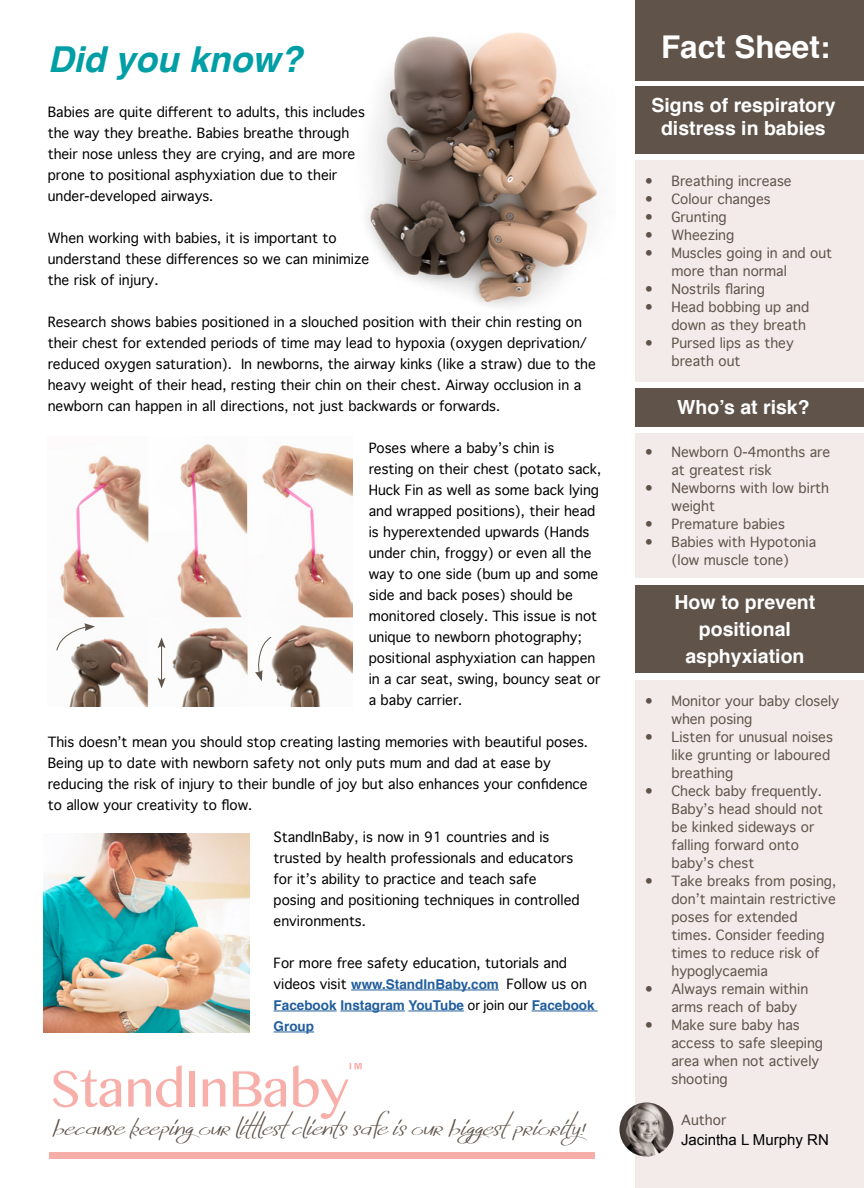
<style>
.page{position:relative;width:864px;height:1188px;background:#fff}
.page>*{position:absolute;margin:0;border:0;box-sizing:border-box;transform-origin:0 0}
.t1{font:41.4px "Freshly Thinking";color:#60544a}
.t2{font:italic 700 35.7px "Helvetica";color:#009ea5}
.t3{font:700 31.35px "Helvetica";color:#fff}
.t4{font:700 19.5px/27px "Helvetica";color:#fff;text-align:center}
.t5{font:15px "Arial";color:#000}
.t6{font:13.5px/21px "Geneva";color:#000}
.t7{font:13.5px/18px "Geneva";color:#60544a}
.s1{font-family:"Helvetica";font-weight:700;color:#215e9e}
.s2{font-family:"Helvetica"}
</style>
<div class="page">
<img style="left:366px;top:32px;width:234px;height:275px">
<img style="left:60px;top:444px;width:292px;height:263px">
<svg style="left:56px;top:623px;width:39px;height:28px"></svg>
<svg style="left:255px;top:637px;width:17px;height:44px"></svg>
<hr style="left:161px;top:646px;width:1px;height:34px;background:#60544a">
<svg style="left:158px;top:637px;width:7px;height:11px"></svg>
<svg style="left:158px;top:678px;width:7px;height:10px"></svg>
<div style="left:635px;top:160px;width:229px;height:222px;background:#f2ebe9"></div>
<div style="left:635px;top:86px;width:229px;height:68px;background:#60544a"></div>
<div style="left:635px;top:0;width:229px;height:81px;background:#60544a"></div>
<div style="left:635px;top:434px;width:229px;height:144px;background:#f2ebe9"></div>
<div style="left:635px;top:388px;width:229px;height:39px;background:#60544a"></div>
<div style="left:635px;top:681px;width:229px;height:507px;background:#f2ebe9"></div>
<div style="left:635px;top:585px;width:229px;height:88px;background:#60544a"></div>
<img style="left:620px;top:1103px;width:54px;height:54px;border-radius:27px">
<hr style="left:351px;top:990px;width:148px;height:1px;background:#215e9e">
<hr style="left:274px;top:1011px;width:63px;height:1px;background:#215e9e">
<hr style="left:340px;top:1011px;width:65px;height:1px;background:#215e9e">
<hr style="left:408px;top:1011px;width:56px;height:1px;background:#215e9e">
<hr style="left:532px;top:1011px;width:66px;height:1px;background:#215e9e">
<hr style="left:274px;top:1032px;width:40px;height:1px;background:#215e9e">
<div style="left:49px;top:1152px;width:545px;height:7px;background:#f8aea8"></div>
<svg style="left:53px;top:1070px;width:68px;height:37px"></svg>
<svg style="left:128px;top:1066px;width:54px;height:41px"></svg>
<div style="left:189px;top:1071px;width:6px;height:36px;background:#f8aea9"></div>
<svg style="left:203px;top:1079px;width:22px;height:28px"></svg>
<svg style="left:233px;top:1071px;width:53px;height:36px"></svg>
<svg style="left:293px;top:1063px;width:69px;height:56px"></svg>
<img style="left:43px;top:833px;width:207px;height:199px">
<p class="t2" style="left:48px;top:30px;width:256px">Did you know?</p>
<p class="t6" style="left:48px;top:102px;width:319px">Babies are quite different to adults, this includes the way they breathe. Babies breathe through their nose unless they are crying, and are more prone to positional asphyxiation due to their under-developed airways.</p>
<p class="t6" style="left:48px;top:228px;width:323px">When working with babies, it is important to understand these differences so we can minimize the risk of injury.</p>
<p class="t6" style="left:48px;top:312px;width:550px">Research shows babies positioned in a slouched position with their chin resting on their chest for extended periods of time may lead to hypoxia (oxygen deprivation/ reduced oxygen saturation). In newborns, the airway kinks (like a straw) due to the heavy weight of their head, resting their chin on their chest. Airway occlusion in a newborn can happen in all directions, not just backwards or forwards.</p>
<p class="t6" style="left:369px;top:438px;width:234px">Poses where a baby’s chin is resting on their chest (potato sack,<br>Huck Fin as well as some back lying and wrapped positions), their head is hyperextended upwards (Hands under chin, froggy) or even all the way to one side (bum up and some side and back poses) should be monitored closely. This issue is not unique to newborn photography; positional asphyxiation can happen in a car seat, swing, bouncy seat or a baby carrier.</p>
<p class="t6" style="left:48px;top:732px;width:542px">This doesn’t mean you should stop creating lasting memories with beautiful poses.<br>Being up to date with newborn safety not only puts mum and dad at ease by reducing the risk of injury to their bundle of joy but also enhances your confidence to allow your creativity to flow.</p>
<p class="t6" style="left:274px;top:827px;width:307px">StandInBaby, is now in 91 countries and is trusted by health professionals and educators for it’s ability to practice and teach safe posing and positioning techniques in controlled environments.</p>
<p class="t6" style="left:274px;top:953px;width:323px">For more free safety education, tutorials and videos visit <span class="s1">www.StandInBaby.com</span> Follow us on <span class="s1">Facebook Instagram YouTube</span> <span class="s2">or join our</span> <span class="s1">Facebook Group</span></p>
<p class="t3" style="left:661px;top:21px;width:171px">Fact Sheet:</p>
<p class="t4" style="left:651px;top:94px;width:186px;line-height:23.4px">Signs of respiratory distress in babies</p>
<p class="t7" style="left:644px;top:172px;width:149px">• Breathing increase</p>
<p class="t7" style="left:644px;top:190px;width:128px">• Colour changes</p>
<p class="t7" style="left:644px;top:208px;width:84px">• Grunting</p>
<p class="t7" style="left:644px;top:226px;width:91px">• Wheezing</p>
<p class="t7" style="left:671px;top:244px;width:162px;text-indent:-27px">• Muscles going in and out more than normal</p>
<p class="t7" style="left:644px;top:280px;width:122px">• Nostrils flaring</p>
<p class="t7" style="left:644px;top:298px;width:166px;text-align:right">• Head bobbing up and down as they breath</p>
<p class="t7" style="left:671px;top:334px;width:124px;text-indent:-27px">• Pursed lips as they breath out</p>
<p class="t4" style="left:677px;top:394px;width:134px">Who’s at risk?</p>
<p class="t7" style="left:671px;top:444px;width:160px;text-indent:-27px">• Newborn 0-4months are at greatest risk</p>
<p class="t7" style="left:671px;top:480px;width:159px;text-indent:-27px">• Newborns with low birth weight</p>
<p class="t7" style="left:644px;top:516px;width:142px">• Premature babies</p>
<p class="t7" style="left:644px;top:534px;width:173px;text-align:center">• Babies with Hypotonia (low muscle tone)</p>
<p class="t4" style="left:675px;top:589px;width:142px">How to prevent positional asphyxiation</p>
<p class="t7" style="left:671px;top:692px;width:169px;text-indent:-27px">• Monitor your baby closely when posing</p>
<p class="t7" style="left:671px;top:728px;width:163px;text-indent:-27px">• Listen for unusual noises like grunting or laboured breathing</p>
<p class="t7" style="left:671px;top:782px;width:153px;text-indent:-27px">• Check baby frequently.<br>Baby’s head should not be kinked sideways or falling forward onto baby’s chest</p>
<p class="t7" style="left:671px;top:872px;width:166px;text-indent:-27px">• Take breaks from posing, don’t maintain restrictive poses for extended times. Consider feeding times to reduce risk of hypoglycaemia</p>
<p class="t7" style="left:671px;top:980px;width:138px;text-indent:-27px">• Always remain within arms reach of baby</p>
<p class="t7" style="left:671px;top:1016px;width:153px;text-indent:-27px">• Make sure baby has access to safe sleeping area when not actively shooting</p>
<p class="t1" style="left:54px;top:1111px;width:534px">Because keeping our littlest clients safe is our biggest priority!</p>
<p class="t7" style="left:681px;top:1111px;width:46px">Author</p>
<p class="t5" style="left:681px;top:1130px;width:149px">Jacintha L Murphy RN</p>
</div>
